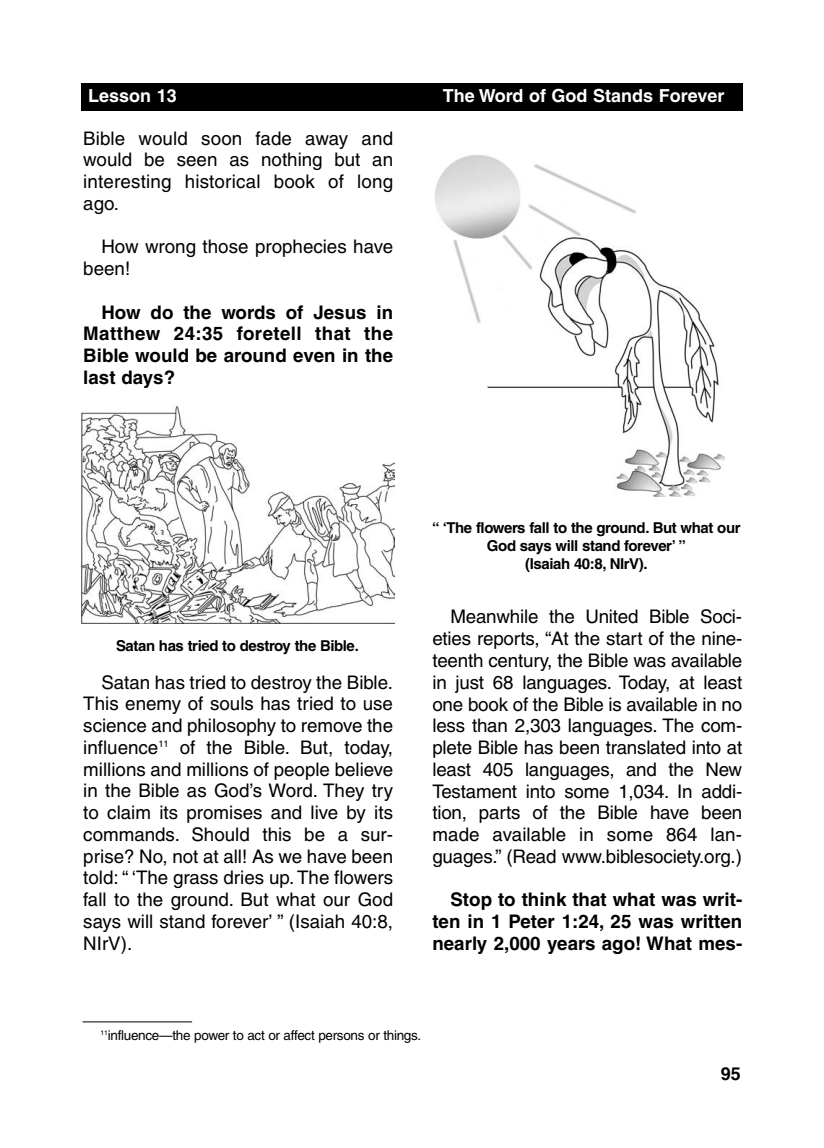
<style>
.page{position:relative;width:824px;height:1148px;background:#fff}
.page>*{position:absolute;margin:0;border:0;box-sizing:border-box;transform-origin:0 0}
.t1{font:18.75px/21.8px "Helvetica";color:#000;text-align:justify}
.t2{font:700 18.75px/21.8px "Helvetica";color:#000;text-align:justify}
.t3{font:700 18px "Helvetica";color:#fff}
.t4{font:700 18px "Helvetica";color:#000}
.t5{font:700 15px/18px "Helvetica";letter-spacing:-.03em;color:#000;text-align:center}
.t6{font:13.5px "Helvetica";letter-spacing:-.02em;color:#000}
</style>
<div class="page">
<div style="left:81px;top:83px;width:662px;height:27px;background:#000"></div>
<img style="left:81px;top:405px;width:313px;height:218px">
<img style="left:435px;top:155px;width:289px;height:341px">
<hr style="left:82px;top:1021px;width:110px;height:1px;background:#000">
<p class="t3" style="left:88px;top:89px;width:90px">Lesson 13</p>
<p class="t3" style="left:443px;top:89px;width:283px">The Word of God Stands Forever</p>
<p class="t1" style="left:83px;top:129px;width:311px">Bible would soon fade away and would be seen as nothing but an interesting historical book of long ago.</p>
<p class="t1" style="left:83px;top:238px;width:311px;text-indent:18px">How wrong those prophecies have been!</p>
<p class="t2" style="left:83px;top:303px;width:311px;text-indent:18px">How do the words of Jesus in Matthew 24:35 foretell that the Bible would be around even in the last days?</p>
<p class="t5" style="left:116px;top:637px;width:244px">Satan has tried to destroy the Bible.</p>
<p class="t1" style="left:83px;top:673px;width:311px;text-indent:18px">Satan has tried to destroy the Bible.<br>This enemy of souls has tried to use science and philosophy to remove the influence<sup>11</sup> of the Bible. But, today, millions and millions of people believe in the Bible as God’s Word. They try to claim its promises and live by its commands. Should this be a sur&shy;prise? No, not at all! As we have been told: “ ‘The grass dries up. The flowers fall to the ground. But what our God says will stand forever’ ” (Isaiah 40:8, NIrV).</p>
<p class="t5" style="left:432px;top:519px;width:310px">“ ‘The flowers fall to the ground. But what our<br>God says will stand forever’ ”<br>(Isaiah 40:8, NIrV).</p>
<p class="t1" style="left:432px;top:607px;width:311px;text-indent:18px">Meanwhile the United Bible Soci&shy;eties reports, “At the start of the nine&shy;teenth century, the Bible was available in just 68 languages. Today, at least one book of the Bible is available in no less than 2,303 languages. The com&shy;plete Bible has been translated into at least 405 languages, and the New Testament into some 1,034. In addi&shy;tion, parts of the Bible have been made available in some 864 lan&shy;guages.” (Read www.biblesociety.org.)</p>
<p class="t2" style="left:432px;top:890px;width:311px;text-indent:18px">Stop to think that what was writ&shy;ten in 1 Peter 1:24, 25 was written nearly 2,000 years ago! What mes-</p>
<p class="t6" style="left:101px;top:1030px;width:322px"><sup>11</sup>influence—the power to act or affect persons or things.</p>
<p class="t4" style="left:720px;top:1066px;width:22px">95</p>
</div>
